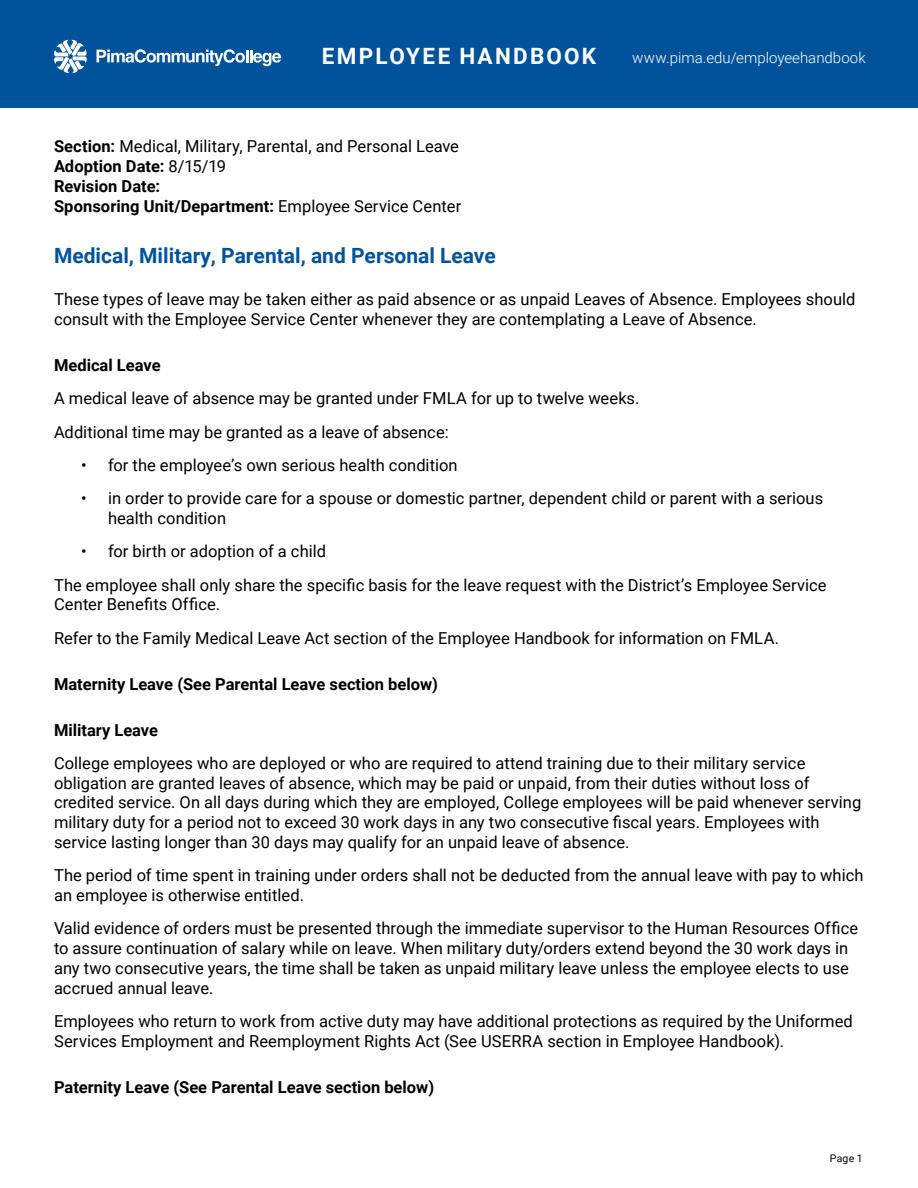
<style>
.page{position:relative;width:918px;height:1188px;background:#fff}
.page>*{position:absolute;margin:0;border:0;box-sizing:border-box;transform-origin:0 0}
.t1{font:700 22.5px "Roboto";letter-spacing:.1em;color:#fff}
.Heading_1{font:700 21px "Roboto";color:#00539b}
.Intro{font:16.5px/19.8px "Roboto";color:#000}
.Heading_2{font:700 16.5px "Roboto";color:#000}
.Intro-2{font:700 16.5px "Roboto";letter-spacing:.005em;color:#000}
.t2{font:300 15px "Roboto";color:#fff}
.t3{font:10.5px "Roboto";color:#000}
.s1{font-weight:700}
.s2{font-weight:400}
</style>
<div class="page">
<div style="left:0;top:0;width:918px;height:108px;background:#00539b"></div>
<svg style="left:54px;top:40px;width:33px;height:33px"></svg>
<svg style="left:97px;top:49px;width:184px;height:17px"></svg>
<h1 class="t1" style="left:322px;top:40px;width:276px">EMPLOYEE HANDBOOK</h1>
<p class="t2" style="left:632px;top:47px;width:235px">www.pima.edu/employeehandbook</p>
<p class="Intro" style="left:54px;top:136px;width:406px"><span class="s1">Section:</span> Medical, Military, Parental, and Personal Leave</p>
<p class="Intro-2" style="left:54px;top:155px;width:173px">Adoption Date: <span class="s2">8/15/19</span></p>
<p class="Intro-2" style="left:54px;top:174px;width:108px">Revision Date:</p>
<p class="Intro-2" style="left:54px;top:194px;width:409px">Sponsoring Unit/Department: <span class="s2">Employee Service Center</span></p>
<p class="Heading_1" style="left:54px;top:241px;width:443px">Medical, Military, Parental, and Personal Leave</p>
<p class="Intro" style="left:54px;top:289px;width:803px">These types of leave may be taken either as paid absence or as unpaid Leaves of Absence. Employees should consult with the Employee Service Center whenever they are contemplating a Leave of Absence.</p>
<p class="Heading_2" style="left:54px;top:353px;width:108px">Medical Leave</p>
<p class="Intro" style="left:54px;top:388px;width:587px">A medical leave of absence may be granted under FMLA for up to twelve weeks.</p>
<p class="Intro" style="left:54px;top:421px;width:396px">Additional time may be granted as a leave of absence:</p>
<p class="Intro" style="left:81px;top:454px;width:378px">• for the employee’s own serious health condition</p>
<p class="Intro" style="left:108px;top:488px;width:717px;text-indent:-27px">• in order to provide care for a spouse or domestic partner, dependent child or parent with a serious health condition</p>
<p class="Intro" style="left:81px;top:541px;width:247px">• for birth or adoption of a child</p>
<p class="Intro" style="left:54px;top:574px;width:774px">The employee shall only share the specific basis for the leave request with the District’s Employee Service<br>Center Benefits Office.</p>
<p class="Intro" style="left:54px;top:627px;width:727px">Refer to the Family Medical Leave Act section of the Employee Handbook for information on FMLA.</p>
<p class="Heading_2" style="left:54px;top:672px;width:386px">Maternity Leave (See Parental Leave section below)</p>
<p class="Heading_2" style="left:54px;top:718px;width:106px">Military Leave</p>
<p class="Intro" style="left:54px;top:752px;width:809px">College employees who are deployed or who are required to attend training due to their military service obligation are granted leaves of absence, which may be paid or unpaid, from their duties without loss of credited service. On all days during which they are employed, College employees will be paid whenever serving military duty for a period not to exceed 30 work days in any two consecutive fiscal years. Employees with service lasting longer than 30 days may qualify for an unpaid leave of absence.</p>
<p class="Intro" style="left:54px;top:865px;width:811px">The period of time spent in training under orders shall not be deducted from the annual leave with pay to which an employee is otherwise entitled.</p>
<p class="Intro" style="left:54px;top:918px;width:806px">Valid evidence of orders must be presented through the immediate supervisor to the Human Resources Office to assure continuation of salary while on leave. When military duty/orders extend beyond the 30 work days in any two consecutive years, the time shall be taken as unpaid military leave unless the employee elects to use accrued annual leave.</p>
<p class="Intro" style="left:54px;top:1011px;width:800px">Employees who return to work from active duty may have additional protections as required by the Uniformed<br>Services Employment and Reemployment Rights Act (See USERRA section in Employee Handbook).</p>
<p class="Heading_2" style="left:54px;top:1076px;width:382px">Paternity Leave (See Parental Leave section below)</p>
<p class="t3" style="left:830px;top:1151px;width:34px">Page 1</p>
</div>
